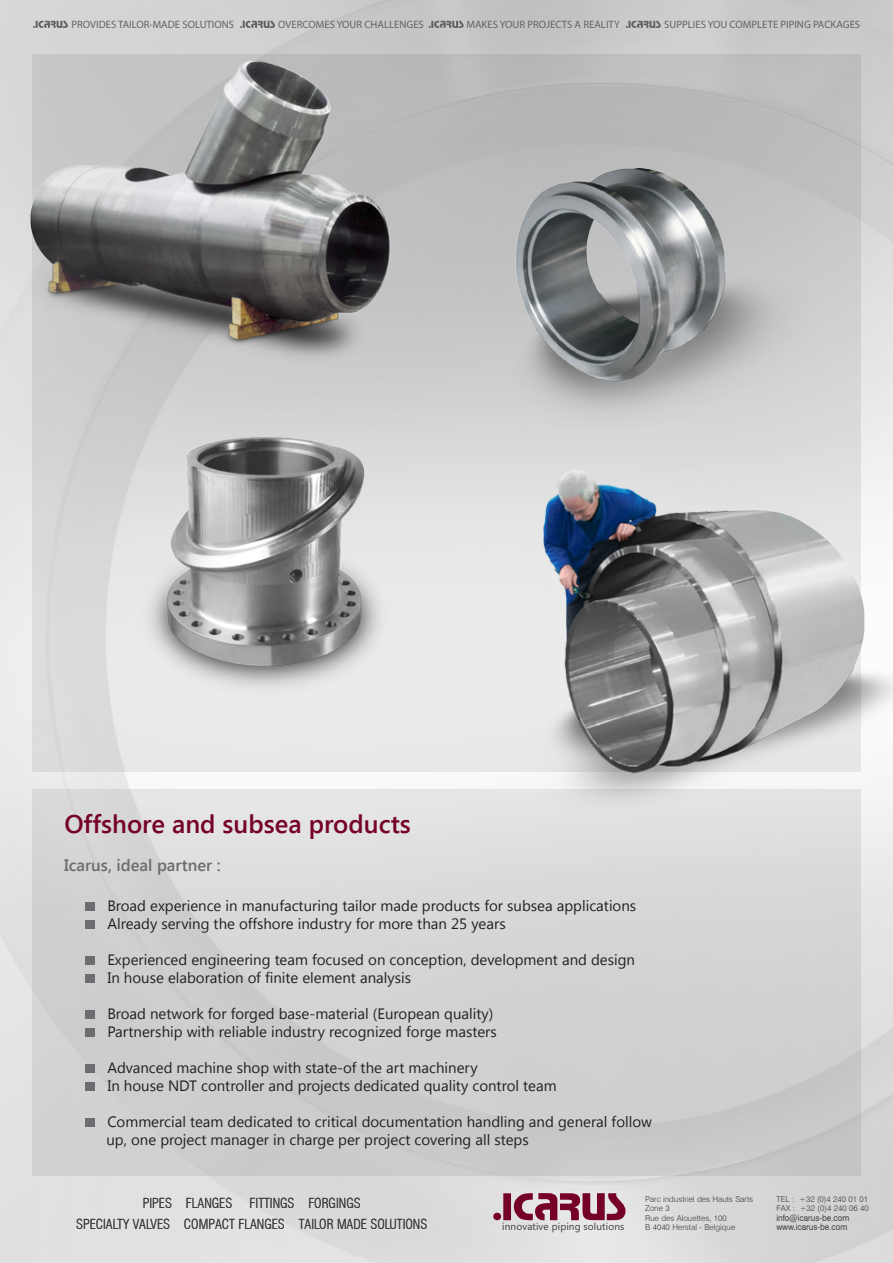
<style>
.page{position:relative;width:893px;height:1263px;background:#fff}
.page>*{position:absolute;margin:0;border:0;box-sizing:border-box;transform-origin:0 0}
.t1{font:600 25.5px "Segoe UI";color:#75012a}
.t2{font:600 16.5px "Segoe UI";color:#6c6d70}
.t3{font:15px "Segoe UI";color:#231f20}
.TITRE{font:300 condensed 13.5px "Swiss 721 BT";color:#3e3e3f}
.t4{font:10.65px "Myriad Pro";color:#636366}
.t5{font:10.05px "Segoe UI Symbol";color:#3e3e3f}
.t6{font:8.85px "Swiss 721 BT";color:#3e3e3f;scale:.91 1}
.t7{font:300 8.1px/9.4px "Swiss 721 BT";color:#3e3e3f}
</style>
<div class="page">
<img style="left:0;top:0;width:893px;height:1263px">
<div style="left:493px;top:1212px;width:8px;height:8px;background:#75012a;border-radius:50%"></div>
<svg style="left:33px;top:21px;width:35px;height:7px"></svg>
<svg style="left:240px;top:21px;width:35px;height:7px"></svg>
<svg style="left:429px;top:21px;width:35px;height:7px"></svg>
<svg style="left:626px;top:21px;width:35px;height:7px"></svg>
<img style="left:33px;top:790px;width:827px;height:386px">
<img style="left:33px;top:54px;width:827px;height:718px">
<div style="left:86px;top:902px;width:9px;height:9px;background:#6c6d70"></div>
<div style="left:86px;top:920px;width:9px;height:9px;background:#6c6d70"></div>
<div style="left:86px;top:956px;width:9px;height:9px;background:#6c6d70"></div>
<div style="left:86px;top:974px;width:9px;height:9px;background:#6c6d70"></div>
<div style="left:86px;top:1010px;width:9px;height:9px;background:#6c6d70"></div>
<div style="left:86px;top:1028px;width:9px;height:9px;background:#6c6d70"></div>
<div style="left:86px;top:1064px;width:9px;height:9px;background:#6c6d70"></div>
<div style="left:86px;top:1082px;width:9px;height:9px;background:#6c6d70"></div>
<div style="left:86px;top:1118px;width:9px;height:9px;background:#6c6d70"></div>
<img style="left:113px;top:423px;width:295px;height:287px">
<img style="left:500px;top:447px;width:393px;height:362px">
<img style="left:497px;top:162px;width:311px;height:282px">
<img style="left:0;top:49px;width:440px;height:325px">
<svg style="left:503px;top:1193px;width:122px;height:39px;background:#b58496"></svg>
<p class="t4" style="left:71px;top:18px;width:164px">PROVIDES TAILOR-MADE SOLUTIONS</p>
<p class="t4" style="left:278px;top:18px;width:147px">OVERCOMES YOUR CHALLENGES</p>
<p class="t4" style="left:467px;top:18px;width:155px">MAKES YOUR PROJECTS A REALITY</p>
<p class="t4" style="left:664px;top:18px;width:197px">SUPPLIES YOU COMPLETE PIPING PACKAGES</p>
<p class="t1" style="left:64px;top:806px;width:348px">Offshore and subsea products</p>
<p class="t2" style="left:64px;top:854px;width:158px">Icarus, ideal partner :</p>
<p class="t3" style="left:107px;top:895px;width:530px">Broad experience in manufacturing tailor made products for subsea applications</p>
<p class="t3" style="left:107px;top:913px;width:400px">Already serving the offshore industry for more than 25 years</p>
<p class="t3" style="left:107px;top:949px;width:529px">Experienced engineering team focused on conception, development and design</p>
<p class="t3" style="left:107px;top:967px;width:305px">In house elaboration of finite element analysis</p>
<p class="t3" style="left:107px;top:1003px;width:387px">Broad network for forged base-material (European quality)</p>
<p class="t3" style="left:107px;top:1021px;width:391px">Partnership with reliable industry recognized forge masters</p>
<p class="t3" style="left:107px;top:1057px;width:372px">Advanced machine shop with state-of the art machinery</p>
<p class="t3" style="left:107px;top:1075px;width:451px">In house NDT controller and projects dedicated quality control team</p>
<p class="t3" style="left:107px;top:1111px;width:546px">Commercial team dedicated to critical documentation handling and general follow</p>
<p class="t3" style="left:106px;top:1129px;width:424px">up, one project manager in charge per project covering all steps</p>
<p class="TITRE" style="left:143px;top:1195px;width:91px">PIPES FLANGES</p>
<p class="TITRE" style="left:250px;top:1195px;width:113px">FITTINGS FORGINGS</p>
<p class="TITRE" style="left:76px;top:1216px;width:353px">SPECIALTY VALVES COMPACT FLANGES TAILOR MADE SOLUTIONS</p>
<p class="t7" style="left:645px;top:1194px;width:110px">Parc industriel des Hauts Sarts<br>Zone 3<br>Rue des Alouettes, 100<br>B 4040 Herstal - Belgique</p>
<p class="t7" style="left:776px;top:1194px;width:94px">TEL : +32 (0)4 240 01 01<br>FAX : +32 (0)4 240 06 40</p>
<p class="t6" style="left:776px;top:1212px;width:82px">info@icarus-be.com</p>
<p class="t5" style="left:505px;top:1221px;width:40px">■■□❖ ▼ ❖</p>
<p class="t5" style="left:569px;top:1221px;width:57px">■ ▲□●◆▼ □■▲</p>
<p class="t6" style="left:776px;top:1222px;width:80px">www.icarus-be.com</p>
</div>
